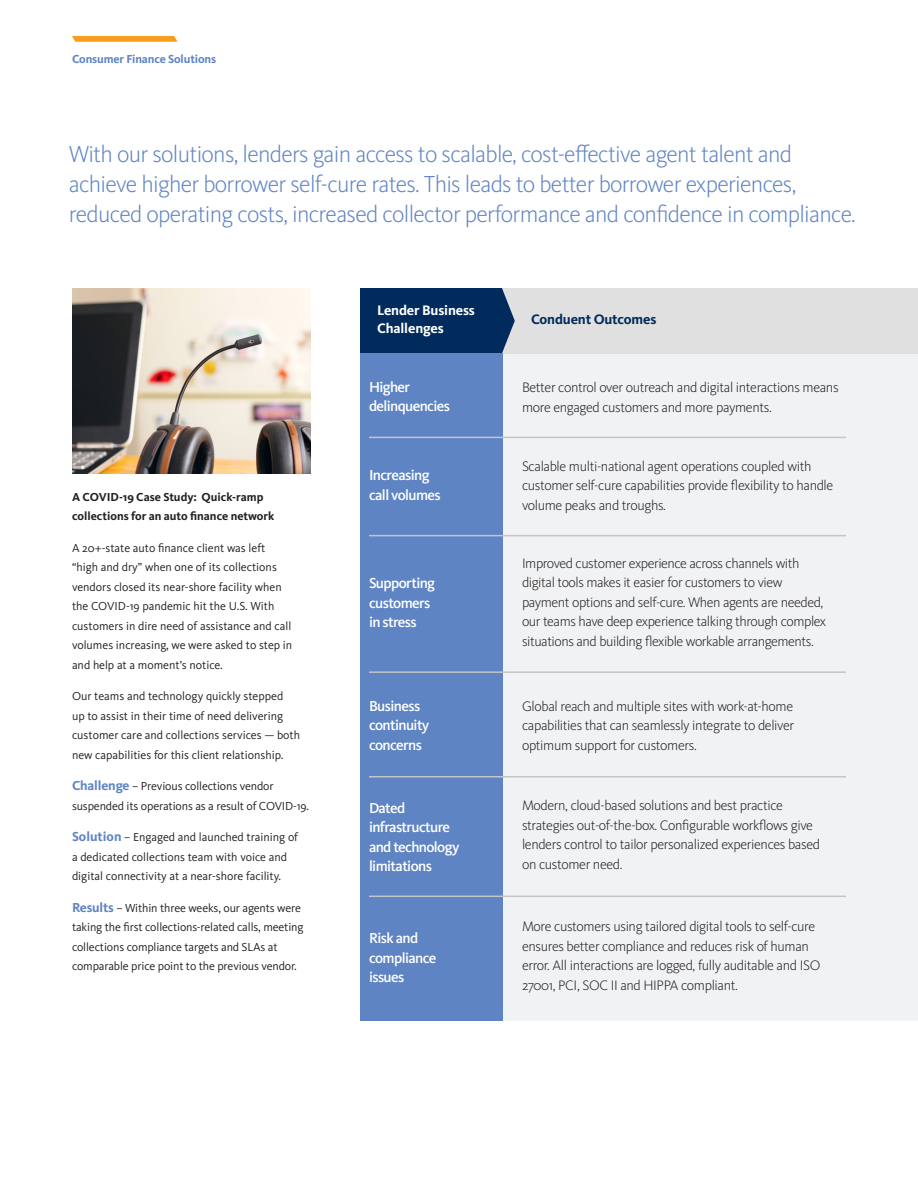
<style>
.page{position:relative;width:918px;height:1188px;background:#fff}
.page>*{position:absolute;margin:0;border:0;box-sizing:border-box;transform-origin:0 0}
.Cover_intro_text_-_b{font:300 24px/30px "Kievit Pro";letter-spacing:-.03em;color:#5f84c3}
.Cover_intro_text_-_b-2{font:500 15px/19.5px "Kievit Pro";letter-spacing:-.04em;color:#fff}
.Cover_intro_text_-_b-3{font:300 14.25px/19.5px "Kievit Pro";letter-spacing:-.025em;color:#231f20}
.Subhead_text{font:700 14.25px/18px "Kievit Pro";letter-spacing:-.01em;color:#fff}
.Subhead_text-2{font:700 14.25px "Kievit Pro";letter-spacing:-.01em;color:#002b5c}
.Caption_-_text{font:12px/19.5px "Kievit Pro";color:#231f20}
.Caption_-_subhead{font:700 12px/19.5px "Kievit Pro";color:#231f20}
.Business_category{font:700 12px "Kievit Pro";letter-spacing:-.01em;color:#5f84c3}
.s1{font-weight:700;font-size:13.5px;color:#5f84c3}
</style>
<div class="page">
<svg style="left:72px;top:36px;width:105px;height:6px"></svg>
<div style="left:360px;top:288px;width:558px;height:733px;background:#f0f2f3"></div>
<div style="left:369px;top:288px;width:549px;height:66px;background:#e0e0e0"></div>
<div style="left:360px;top:288px;width:155px;height:66px;background:#002b5c"></div>
<div style="left:360px;top:354px;width:142px;height:667px;background:#5f84c3"></div>
<hr style="left:369px;top:437px;width:477px;height:1px;background:#c3c5c7">
<hr style="left:369px;top:535px;width:477px;height:1px;background:#c3c5c7">
<hr style="left:369px;top:671px;width:477px;height:2px;background:#c3c5c7">
<hr style="left:369px;top:776px;width:477px;height:1px;background:#c3c5c7">
<hr style="left:369px;top:896px;width:477px;height:1px;background:#c3c5c7">
<img style="left:72px;top:288px;width:238px;height:185px">
<p class="Business_category" style="left:72px;top:52px;width:146px">Consumer Finance Solutions</p>
<p class="Cover_intro_text_-_b" style="left:69px;top:139px;width:788px">With our solutions, lenders gain access to scalable, cost-effective agent talent and achieve higher borrower self-cure rates. This leads to better borrower experiences, reduced operating costs, increased collector performance and confidence in compliance.</p>
<p class="Subhead_text" style="left:377px;top:301px;width:99px">Lender Business<br>Challenges</p>
<p class="Subhead_text-2" style="left:531px;top:311px;width:127px">Conduent Outcomes</p>
<p class="Caption_-_subhead" style="left:72px;top:487px;width:204px">A COVID-19 Case Study: Quick-ramp collections for an auto finance network</p>
<p class="Caption_-_text" style="left:72px;top:538px;width:222px">A 20+-state auto finance client was left “high and dry” when one of its collections vendors closed its near-shore facility when the COVID-19 pandemic hit the U.S. With customers in dire need of assistance and call volumes increasing, we were asked to step in and help at a moment’s notice.</p>
<p class="Caption_-_text" style="left:72px;top:686px;width:230px">Our teams and technology quickly stepped<br>up to assist in their time of need delivering customer care and collections services — both new capabilities for this client relationship.</p>
<p class="Caption_-_text" style="left:72px;top:776px;width:239px"><span class="s1">Challenge</span> – Previous collections vendor suspended its operations as a result of COVID-19.</p>
<p class="Caption_-_text" style="left:72px;top:827px;width:228px"><span class="s1">Solution</span> – Engaged and launched training of a dedicated collections team with voice and digital connectivity at a near-shore facility.</p>
<p class="Caption_-_text" style="left:72px;top:898px;width:233px"><span class="s1">Results</span> – Within three weeks, our agents were taking the first collections-related calls, meeting collections compliance targets and SLAs at comparable price point to the previous vendor.</p>
<p class="Cover_intro_text_-_b-2" style="left:369px;top:377px;width:83px">Higher delinquencies</p>
<p class="Cover_intro_text_-_b-2" style="left:369px;top:466px;width:73px">Increasing call volumes</p>
<p class="Cover_intro_text_-_b-2" style="left:369px;top:574px;width:68px">Supporting customers in stress</p>
<p class="Cover_intro_text_-_b-2" style="left:369px;top:696px;width:62px">Business continuity concerns</p>
<p class="Cover_intro_text_-_b-2" style="left:369px;top:798px;width:92px">Dated infrastructure and technology limitations</p>
<p class="Cover_intro_text_-_b-2" style="left:369px;top:928px;width:69px">Risk and compliance issues</p>
<p class="Cover_intro_text_-_b-3" style="left:522px;top:378px;width:318px">Better control over outreach and digital interactions means more engaged customers and more payments.</p>
<p class="Cover_intro_text_-_b-3" style="left:522px;top:456px;width:313px">Scalable multi-national agent operations coupled with customer self-cure capabilities provide flexibility to handle volume peaks and troughs.</p>
<p class="Cover_intro_text_-_b-3" style="left:522px;top:553px;width:306px">Improved customer experience across channels with digital tools makes it easier for customers to view payment options and self-cure. When agents are needed, our teams have deep experience talking through complex situations and building flexible workable arrangements.</p>
<p class="Cover_intro_text_-_b-3" style="left:522px;top:696px;width:274px;text-align:justify">Global reach and multiple sites with work-at-home capabilities that can seamlessly integrate to deliver optimum support for customers.</p>
<p class="Cover_intro_text_-_b-3" style="left:522px;top:796px;width:300px">Modern, cloud-based solutions and best practice strategies out-of-the-box. Configurable workflows give lenders control to tailor personalized experiences based on customer need.</p>
<p class="Cover_intro_text_-_b-3" style="left:522px;top:917px;width:300px">More customers using tailored digital tools to self-cure ensures better compliance and reduces risk of human error. All interactions are logged, fully auditable and ISO 27001, PCI, SOC II and HIPPA compliant.</p>
</div>
